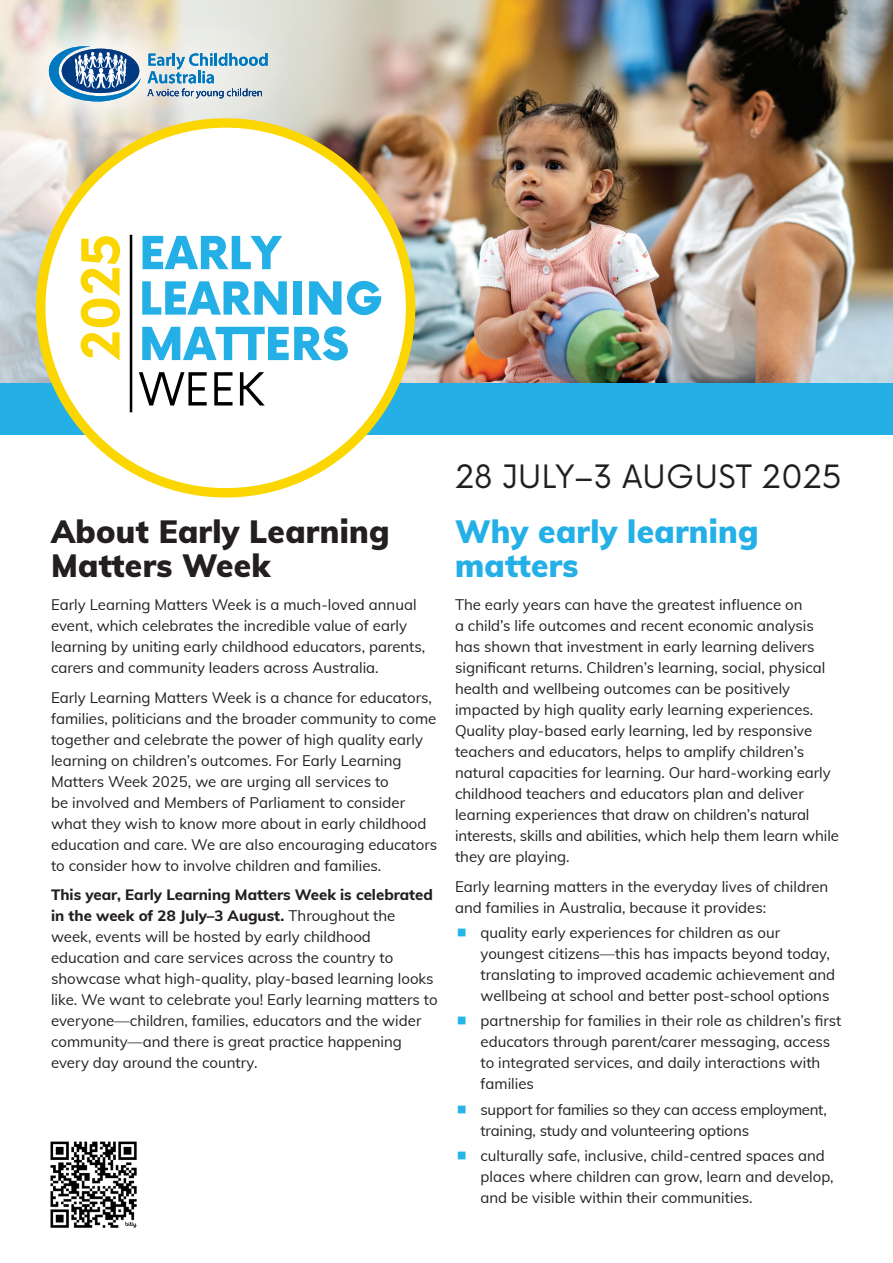
<style>
.page{position:relative;width:893px;height:1263px;background:#fff}
.page>*{position:absolute;margin:0;border:0;box-sizing:border-box;transform-origin:0 0}
.t1{font:700 51.15px "Now";color:#fcd600}
.t2{font:900 31.5px/34.5px "Muli";letter-spacing:.01em;color:#231f20}
.t3{font:900 31.5px/34.5px "Muli";letter-spacing:.01em;color:#24b0e6}
.t4{font:31.35px "Now";letter-spacing:.01em;color:#231f20}
.t5{font:15px/21px "Muli";color:#231f20}
.t6{font:15px/21px "Muli";letter-spacing:-.02em;color:#231f20}
.s1{font-weight:800}
</style>
<div class="page">
<img style="left:451px;top:0;width:442px;height:383px">
<img style="left:0;top:0;width:451px;height:383px">
<svg style="left:0;top:0;width:319px;height:159px;background:#e4dfd2"></svg>
<svg style="left:49px;top:45px;width:92px;height:57px;background:#759dc1"></svg>
<svg style="left:148px;top:53px;width:119px;height:45px;background:#aac7d7"></svg>
<div style="left:0;top:383px;width:893px;height:52px;background:#24b0e6"></div>
<div style="left:41px;top:123px;width:370px;height:370px;background:#fff;border-radius:50%"></div>
<div style="left:36px;top:118px;width:379px;height:379px;border:9px solid #fcd600;border-radius:50%"></div>
<svg style="left:143px;top:236px;width:139px;height:33px"></svg>
<svg style="left:142px;top:281px;width:145px;height:34px"></svg>
<div style="left:294px;top:281px;width:8px;height:34px;background:#24b0e6"></div>
<svg style="left:309px;top:281px;width:72px;height:34px"></svg>
<svg style="left:142px;top:326px;width:206px;height:34px"></svg>
<svg style="left:139px;top:372px;width:68px;height:33px"></svg>
<svg style="left:214px;top:372px;width:19px;height:33px"></svg>
<svg style="left:240px;top:372px;width:25px;height:33px"></svg>
<hr style="left:130px;top:235px;width:2px;height:177px;background:#000">
<img style="left:50px;top:1141px;width:87px;height:87px">
<p class="t1" style="left:63px;top:360px;width:127px;rotate:-90deg">2025</p>
<p class="t4" style="left:455px;top:452px;width:388px">28 JULY–3 AUGUST 2025</p>
<p class="t2" style="left:51px;top:513px;width:340px">About Early Learning<br>Matters Week</p>
<p class="t3" style="left:455px;top:513px;width:305px">Why early learning matters</p>
<p class="t5" style="left:51px;top:594px;width:376px">Early Learning Matters Week is a much-loved annual event, which celebrates the incredible value of early learning by uniting early childhood educators, parents, carers and community leaders across Australia.</p>
<p class="t5" style="left:51px;top:686px;width:388px">Early Learning Matters Week is a chance for educators, families, politicians and the broader community to come together and celebrate the power of high quality early learning on children’s outcomes. For Early Learning Matters Week 2025, we are urging all services to<br>be involved and Members of Parliament to consider what they wish to know more about in early childhood education and care. We are also encouraging educators to consider how to involve children and families.</p>
<p class="t5" style="left:51px;top:884px;width:388px"><span class="s1">This year, Early Learning Matters Week is celebrated in the week of 28 July–3 August.</span> Throughout the week, events will be hosted by early childhood education and care services across the country to showcase what high-quality, play-based learning looks like. We want to celebrate you! Early learning matters to everyone—children, families, educators and the wider community—and there is great practice happening every day around the country.</p>
<p class="t5" style="left:455px;top:594px;width:386px">The early years can have the greatest influence on<br>a child’s life outcomes and recent economic analysis has shown that investment in early learning delivers significant returns. Children’s learning, social, physical health and wellbeing outcomes can be positively impacted by high quality early learning experiences.<br>Quality play-based early learning, led by responsive teachers and educators, helps to amplify children’s natural capacities for learning. Our hard-working early childhood teachers and educators plan and deliver learning experiences that draw on children’s natural interests, skills and abilities, which help them learn while they are playing.</p>
<p class="t5" style="left:455px;top:875px;width:375px">Early learning matters in the everyday lives of children and families in Australia, because it provides:</p>
<p class="t5" style="left:480px;top:921px;width:356px">quality early experiences for children as our youngest citizens—this has impacts beyond today, translating to improved academic achievement and wellbeing at school and better post-school options</p>
<p class="t5" style="left:480px;top:1010px;width:362px">partnership for families in their role as children’s first educators through parent/carer messaging, access to integrated services, and daily interactions with families</p>
<p class="t6" style="left:480px;top:1098px;width:348px">support for families so they can access employment, training, study and volunteering options</p>
<p class="t5" style="left:480px;top:1144px;width:355px">culturally safe, inclusive, child-centred spaces and places where children can grow, learn and develop, and be visible within their communities.</p>
</div>
